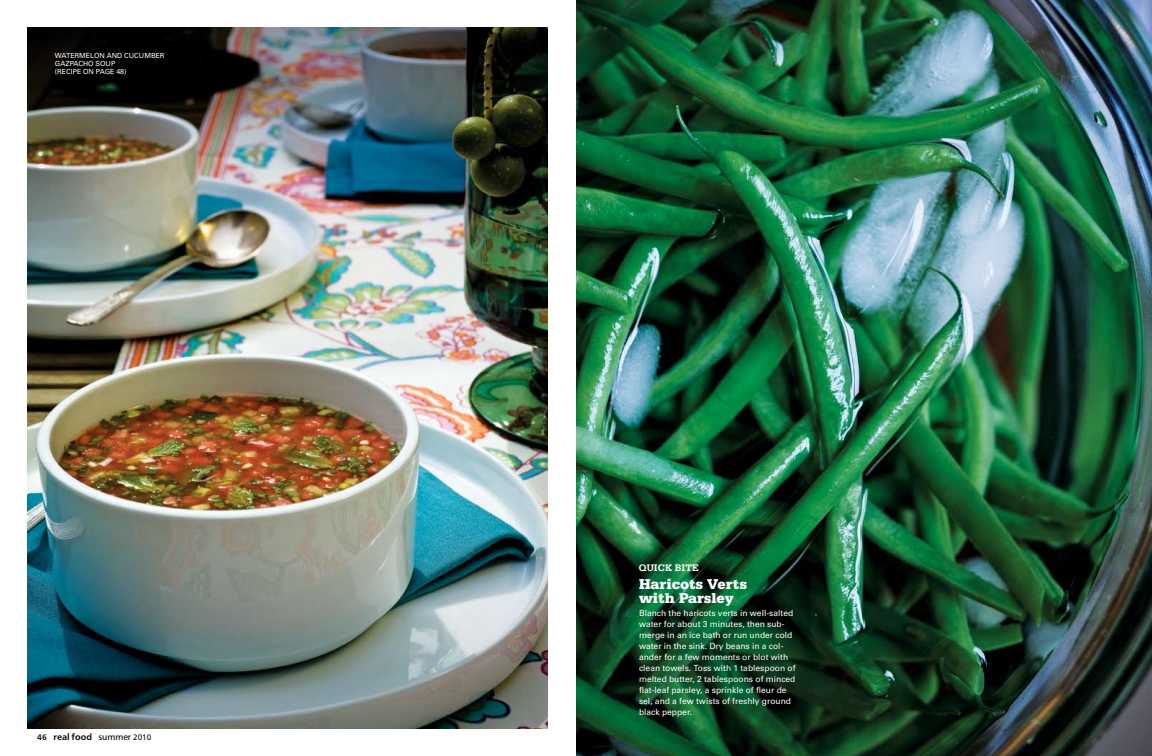
<style>
.page{position:relative;width:1152px;height:756px;background:#fff}
.page>*{position:absolute;margin:0;border:0;box-sizing:border-box;transform-origin:0 0}
.t1{font:900 15px/14px "Serifa BT";color:#fff}
.t2{font:700 10px "Serifa";color:#fff}
.t3{font:9px "Humanist 777 BT Bold B";color:#000}
.t4{font:8.5px/11px "Univers";color:#fff}
.t5{font:7px/8.4px "Univers";color:#fff}
.s1{font-size:8px}
.s2{font-family:"Humanist 777 BT Roman B"}
.s3{font-family:"Humanist 777 BT Roman B";font-size:8px}
</style>
<div class="page">
<img style="left:27px;top:28px;width:521px;height:701px">
<img style="left:576px;top:0;width:576px;height:756px">
<p class="t5" style="left:55px;top:51px;width:111px;text-indent:15px">ermelon and Cucumber<br>Gazpach</p>
<p class="t5" style="left:55px;top:51px;width:7px">Wat</p>
<p class="t5" style="left:55px;top:59px;width:73px;text-indent:33px">o Soup (recipe on page 48)</p>
<p class="t3" style="left:37px;top:731px;width:116px"><span class="s1">46</span> real food <span class="s2">summer</span> <span class="s3">2010</span></p>
<p class="t2" style="left:639px;top:562px;width:61px">QUICK BITE</p>
<h1 class="t1" style="left:639px;top:576px;width:109px">Haricots Verts with Parsley</h1>
<p class="t4" style="left:639px;top:607px;width:158px">Blanch the haricots verts in well-salted water for about 3 minutes, then sub&shy;merge in an ice bath or run under cold water in the sink. Dry beans in a col&shy;ander for a few moments or blot with clean towels. Toss with 1 tablespoon of melted butter, 2 tablespoons of minced flat-leaf parsley, a sprinkle of fleur de sel, and a few twists of freshly ground black pepper.</p>
</div>
